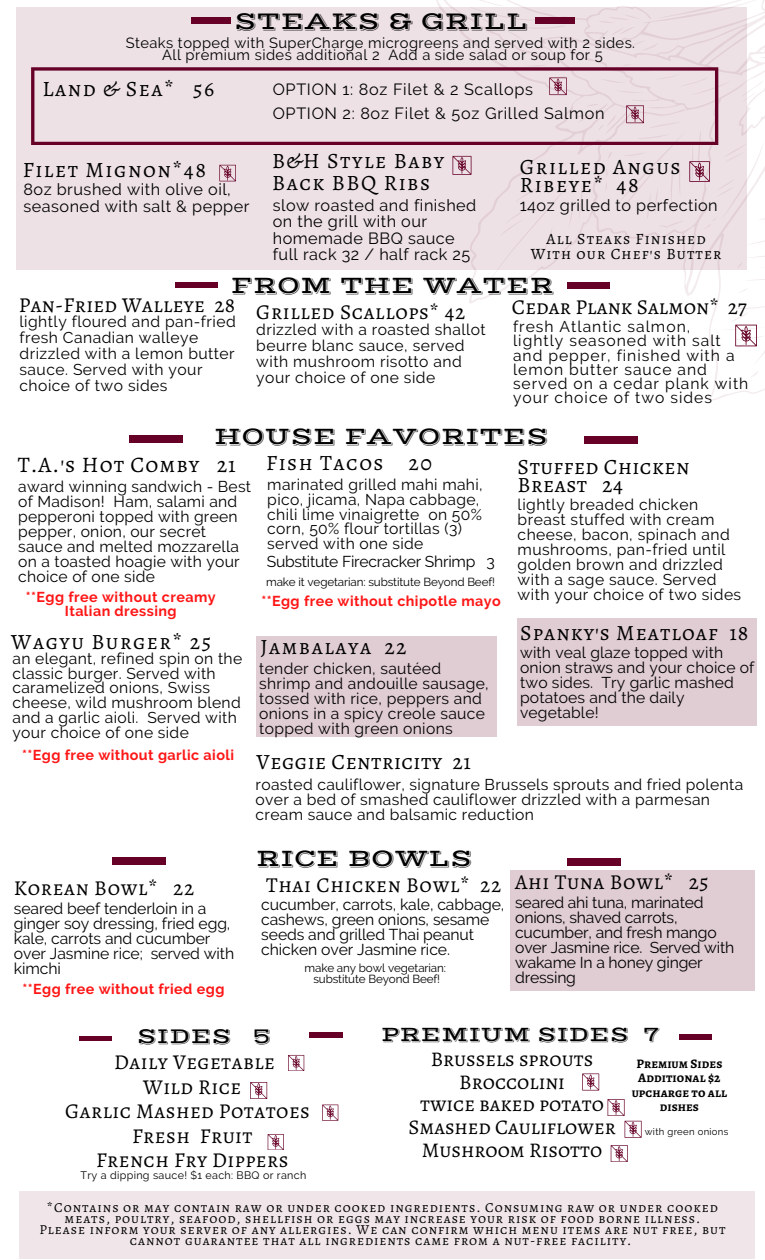
<style>
.page{position:relative;width:765px;height:1260px;background:#fff}
.page>*{position:absolute;margin:0;border:0;box-sizing:border-box;transform-origin:0 0}
.t1{font:25.38px "Vast Shadow";color:#000}
.t2{font:25px "Vast Shadow";color:#000}
.t3{font:22.25px "Alegreya SC";letter-spacing:.045em;color:#000}
.t4{font:22.25px "Vast Shadow";color:#000}
.t5{font:21.88px/21.1px "Alegreya SC";letter-spacing:.07em;color:#000}
.t6{font:21.88px/17.8px "Alegreya SC";letter-spacing:.025em;color:#000}
.t7{font:21.88px "Alegreya SC";letter-spacing:.045em;color:#000}
.t8{font:21.75px "Alegreya SC";letter-spacing:.07em;color:#000}
.t9{font:21.75px "Alegreya SC";letter-spacing:.025em;color:#000}
.t10{font:21.62px "Vast Shadow";color:#000}
.t11{font:21.25px "Alegreya SC";letter-spacing:.03em;color:#000}
.t12{font:21.25px "Alegreya SC";letter-spacing:.005em;color:#000}
.t13{font:21.12px "Alegreya SC";letter-spacing:.02em;color:#000}
.t14{font:20.88px/22.5px "Alegreya SC";color:#000;text-align:center}
.t15{font:16.25px/16.4px "Raleway";letter-spacing:.03em;color:#000}
.t16{font:15.75px/15px "Raleway";letter-spacing:-.005em;color:#000}
.t17{font:15.75px/15px "Alegreya SC";letter-spacing:.07em;color:#000;text-align:center}
.t18{font:15.62px/15px "Raleway";letter-spacing:.02em;color:#000}
.t19{font:15.62px/14px "Raleway";letter-spacing:.065em;color:#000}
.t20{font:14.75px/12.2px "Raleway";letter-spacing:.03em;color:#000;text-align:center}
.t21{font:700 14.38px "Raleway";letter-spacing:.03em;color:#ff1616}
.t22{font:13.75px/11.2px "Alegreya SC";letter-spacing:.07em;color:#000;text-align:center}
.t23{font:700 13px/14.4px "Alegreya SC";letter-spacing:.005em;color:#000;text-align:center}
.t24{font:11.62px "Raleway";letter-spacing:-.01em;color:#000}
.t25{font:10.75px "Raleway";letter-spacing:.03em;color:#000}
.t26{font:9.62px "Raleway";letter-spacing:.03em;color:#000}
</style>
<div class="page">
<div style="left:256px;top:636px;width:241px;height:101px;background:#e0ccd3"></div>
<div style="left:16px;top:7px;width:730px;height:263px;background:#ede1e5"></div>
<div style="left:518px;top:619px;width:239px;height:107px;background:#e0ccd3"></div>
<div style="left:19px;top:1191px;width:735px;height:68px;background:#f0e6e9"></div>
<svg style="left:31px;top:67px;width:420px;height:78px"></svg>
<div style="left:191px;top:18px;width:39px;height:5px;background:#660026"></div>
<div style="left:130px;top:435px;width:53px;height:8px;background:#660026"></div>
<div style="left:584px;top:436px;width:54px;height:8px;background:#660026"></div>
<div style="left:511px;top:870px;width:244px;height:120px;background:#e0ccd3"></div>
<div style="left:679px;top:1035px;width:33px;height:5px;background:#660026"></div>
<svg style="left:582px;top:1073px;width:17px;height:17px"></svg>
<svg style="left:608px;top:1099px;width:33px;height:39px"></svg>
<div style="left:79px;top:1036px;width:33px;height:5px;background:#660026"></div>
<hr style="left:309px;top:1033px;width:33px;height:4px;background:#660026">
<svg style="left:288px;top:1055px;width:16px;height:16px"></svg>
<svg style="left:268px;top:1134px;width:16px;height:16px"></svg>
<svg style="left:322px;top:1105px;width:16px;height:16px"></svg>
<svg style="left:611px;top:1145px;width:17px;height:17px"></svg>
<svg style="left:250px;top:1082px;width:17px;height:17px"></svg>
<svg style="left:219px;top:165px;width:17px;height:16px"></svg>
<div style="left:175px;top:282px;width:43px;height:6px;background:#660026"></div>
<svg style="left:451px;top:0;width:314px;height:380px"></svg>
<div style="left:112px;top:857px;width:54px;height:8px;background:#660026"></div>
<div style="left:567px;top:858px;width:54px;height:8px;background:#660026"></div>
<p class="t1" style="left:234px;top:6px;width:295px">STEAKS &amp; GRILL</p>
<p class="t20" style="left:126px;top:36px;width:511px">Steaks topped with SuperCharge microgreens and served with 2 sides.<br>All premium sides additional 2 Add a side salad or soup for 5</p>
<p class="t5" style="left:43px;top:78px;width:173px">Land &amp; Sea* 56</p>
<p class="t5" style="left:23px;top:159px;width:185px">Filet Mignon*48</p>
<h4 class="t15" style="left:23px;top:182px;width:227px">8oz brushed with olive oil, seasoned with salt &amp; pepper</h4>
<p class="t15" style="left:273px;top:77px;width:333px;line-height:24.4px">OPTION 1: 8oz Filet &amp; 2 Scallops<br>OPTION 2: 8oz Filet &amp; 5oz Grilled Salmon</p>
<p class="t5" style="left:272px;top:151px;width:174px">B&amp;H Style Baby<br>Back BBQ Ribs</p>
<h4 class="t15" style="left:273px;top:197px;width:205px">slow roasted and finished on the grill with our homemade BBQ sauce full rack 32 / half rack 25</h4>
<p class="t5" style="left:520px;top:158px;width:162px;line-height:17.8px">Grilled Angus<br>Ribeye* 48</p>
<p class="t15" style="left:520px;top:197px;width:199px">14oz grilled to perfection</p>
<h4 class="t17" style="left:531px;top:232px;width:192px">All Steaks Finished<br>With our Chef's Butter</h4>
<p class="t2" style="left:231px;top:270px;width:325px">FROM THE WATER</p>
<p class="t12" style="left:512px;top:292px;width:236px">Cedar Plank Salmon* 27</p>
<h4 class="t11" style="left:19px;top:291px;width:218px">Pan-Fried Walleye 28</h4>
<h4 class="t18" style="left:20px;top:314px;width:218px;line-height:15.9px">lightly floured and pan-fried fresh Canadian walleye drizzled with a lemon butter sauce. Served with your choice of two sides</h4>
<p class="t19" style="left:513px;top:320px;width:237px">fresh Atlantic salmon,<br>lightly seasoned with salt and pepper, finished with a lemon butter sauce and served on a cedar plank with your choice of two sides</p>
<h3 class="t11" style="left:256px;top:297px;width:210px">Grilled Scallops* 42</h3>
<h1 class="t18" style="left:256px;top:321px;width:231px;line-height:16.1px">drizzled with a roasted shallot beurre blanc sauce, served with mushroom risotto and your choice of one side</h1>
<h3 class="t2" style="left:214px;top:421px;width:336px">HOUSE FAVORITES</h3>
<h3 class="t3" style="left:18px;top:449px;width:220px">T.A.'s Hot Comby 21</h3>
<h3 class="t18" style="left:18px;top:479px;width:234px">award winning sandwich - Best of Madison! Ham, salami and pepperoni topped with green pepper, onion, our secret sauce and melted mozzarella on a toasted hoagie with your choice of one side</h3>
<h4 class="t8" style="left:266px;top:448px;width:167px">Fish Tacos 20</h4>
<h1 class="t18" style="left:267px;top:477px;width:217px">marinated grilled mahi mahi, pico, jicama, Napa cabbage, chili lime vinaigrette on 50% corn, 50% flour tortillas (3) served with one side</h1>
<h4 class="t16" style="left:267px;top:554px;width:230px">Substitute Firecracker Shrimp 3</h4>
<h3 class="t24" style="left:266px;top:575px;width:230px">make it vegetarian: substitute Beyond Beef!</h3>
<p class="t21" style="left:26px;top:589px;width:191px">**Egg free without creamy</p>
<h1 class="t21" style="left:261px;top:592px;width:241px">**Egg free without chipotle mayo</h1>
<p class="t21" style="left:65px;top:603px;width:113px">Italian dressing</p>
<h3 class="t8" style="left:11px;top:627px;width:201px">Wagyu Burger* 25</h3>
<h3 class="t18" style="left:12px;top:651px;width:231px">an elegant, refined spin on the classic burger. Served with caramelized onions, Swiss cheese, wild mushroom blend and a garlic aioli. Served with your choice of one side</h3>
<p class="t8" style="left:260px;top:632px;width:148px">Jambalaya 22</p>
<p class="t18" style="left:259px;top:661px;width:231px">tender chicken, sautéed shrimp and andouille sausage, tossed with rice, peppers and onions in a spicy creole sauce topped with green onions</p>
<h1 class="t6" style="left:518px;top:457px;width:173px">Stuffed Chicken<br>Breast 24</h1>
<p class="t18" style="left:518px;top:497px;width:225px">lightly breaded chicken breast stuffed with cream cheese, bacon, spinach and mushrooms, pan-fried until golden brown and drizzled with a sage sauce. Served with your choice of two sides</p>
<h3 class="t7" style="left:520px;top:618px;width:230px">Spanky's Meatloaf 18</h3>
<h4 class="t18" style="left:520px;top:645px;width:236px">with veal glaze topped with onion straws and your choice of two sides. Try garlic mashed potatoes and the daily vegetable!</h4>
<p class="t21" style="left:22px;top:746px;width:214px">**Egg free without garlic aioli</p>
<h3 class="t11" style="left:14px;top:873px;width:182px">Korean Bowl* 22</h3>
<h4 class="t16" style="left:14px;top:900px;width:222px">seared beef tenderloin in a ginger soy dressing, fried egg, kale, carrots and cucumber over Jasmine rice; served with kimchi</h4>
<h4 class="t21" style="left:22px;top:980px;width:203px">**Egg free without fried egg</h4>
<h4 class="t9" style="left:257px;top:746px;width:216px">Veggie Centricity 21</h4>
<h4 class="t18" style="left:256px;top:777px;width:489px">roasted cauliflower, signature Brussels sprouts and fried polenta over a bed of smashed cauliflower drizzled with a parmesan cream sauce and balsamic reduction</h4>
<h4 class="t2" style="left:256px;top:843px;width:218px">RICE BOWLS</h4>
<h5 class="t11" style="left:266px;top:870px;width:236px">Thai Chicken Bowl* 22</h5>
<h5 class="t16" style="left:261px;top:897px;width:245px">cucumber, carrots, kale, cabbage, cashews, green onions, sesame seeds and grilled Thai peanut chicken over Jasmine rice.</h5>
<h3 class="t24" style="left:305px;top:961px;width:143px">make any bowl vegetarian:</h3>
<h3 class="t24" style="left:313px;top:972px;width:128px">substitute Beyond Beef!</h3>
<h4 class="t11" style="left:515px;top:868px;width:195px">Ahi Tuna Bowl* 25</h4>
<h5 class="t16" style="left:515px;top:895px;width:221px">seared ahi tuna, marinated onions, shaved carrots, cucumber, and fresh mango over Jasmine rice. Served with wakame In a honey ginger dressing</h5>
<h4 class="t4" style="left:137px;top:1023px;width:136px">SIDES 5</h4>
<p class="t10" style="left:381px;top:1022px;width:280px">PREMIUM SIDES 7</p>
<h4 class="t23" style="left:632px;top:1056px;width:97px">Premium Sides<br>Additional $2 upcharge to all dishes</h4>
<h3 class="t26" style="left:645px;top:1126px;width:85px">with green onions</h3>
<h4 class="t25" style="left:81px;top:1169px;width:227px">Try a dipping sauce! $1 each: BBQ or ranch</h4>
<h3 class="t14" style="left:408px;top:1048px;width:209px">Brussels sprouts<br>Broccolini<br>twice baked potato<br>Smashed Cauliflower<br>Mushroom Risotto</h3>
<h4 class="t13" style="left:114px;top:1048px;width:162px">Daily Vegetable</h4>
<h4 class="t13" style="left:143px;top:1072px;width:100px">Wild Rice</h4>
<h4 class="t13" style="left:65px;top:1097px;width:246px">Garlic Mashed Potatoes</h4>
<h4 class="t13" style="left:132px;top:1121px;width:122px">Fresh Fruit</h4>
<h4 class="t13" style="left:96px;top:1145px;width:194px">French Fry Dippers</h4>
<h3 class="t22" style="left:39px;top:1202px;width:688px">*Contains or may contain raw or under cooked ingredients. Consuming raw or under cooked meats, poultry, seafood, shellfish or eggs may increase your risk of food borne illness.<br>Please inform your server of any allergies. We can confirm which menu items are nut free, but cannot guarantee that all ingredients came from a nut-free facility.</h3>
</div>
